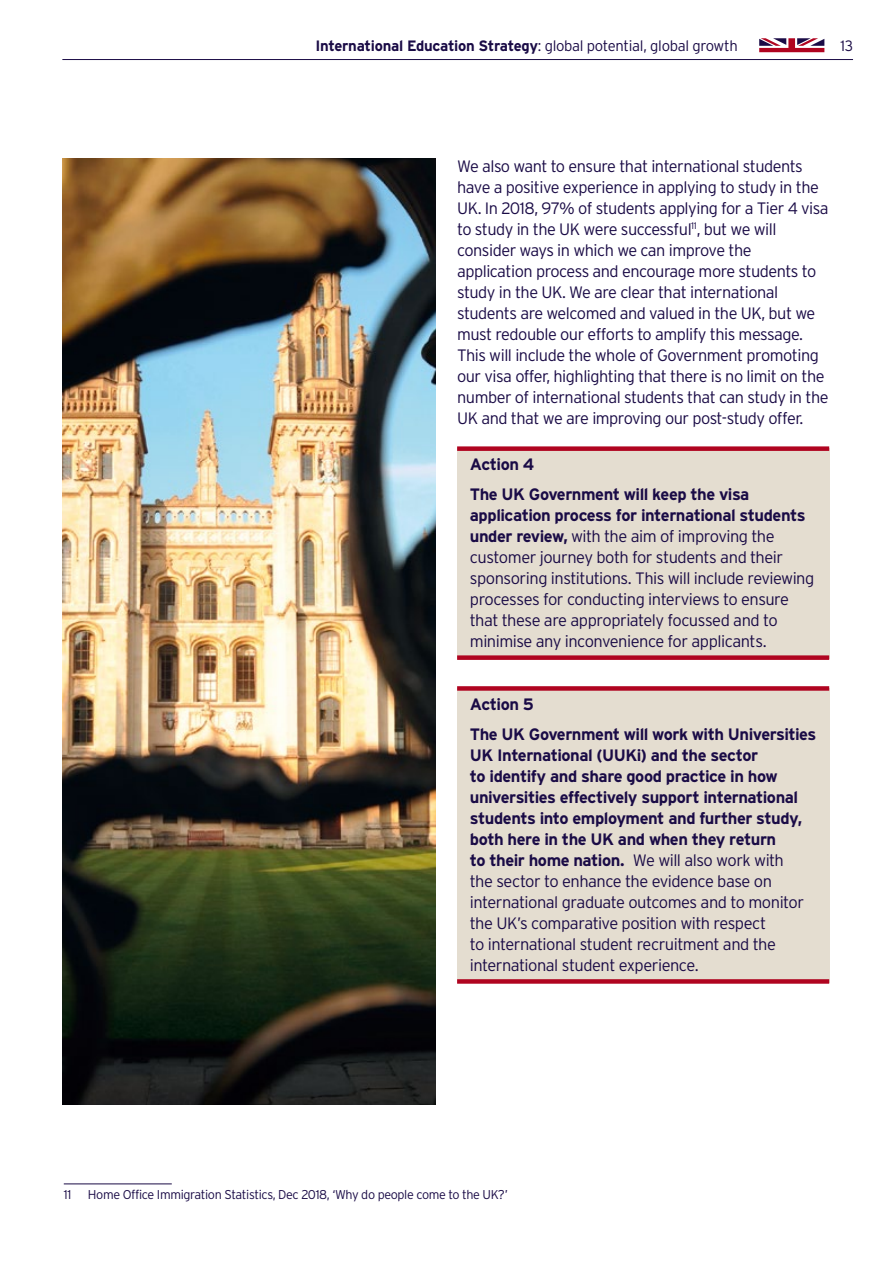
<style>
.page{position:relative;width:893px;height:1263px;background:#fff}
.page>*{position:absolute;margin:0;border:0;box-sizing:border-box;transform-origin:0 0}
.Body_Copy_11pt{font:300 16.5px/21px "Interstate";letter-spacing:-.03em;color:#1a0b46}
.Body_Shaded_Red_Bo{font:700 16.5px/21px "Interstate";letter-spacing:-.03em;color:#1a0b46}
.Body_Shaded_Red_Bo-2{font:300 16.5px/21px "Interstate";letter-spacing:-.03em;color:#1a0b46}
.Body_Red_Shaded{font:700 16.5px "Interstate";letter-spacing:-.03em;color:#1a0b46}
.t1{font:700 15px "Interstate";letter-spacing:-.02em;color:#1a0b46}
.t2{font:300 15px "Interstate";color:#1a0b46}
.Footnote_text{font:300 12.75px "Interstate";letter-spacing:-.03em;color:#1a0b46}
.s1{font-weight:300}
.s2{font-weight:700}
</style>
<div class="page">
<svg style="left:759px;top:38px;width:65px;height:14px"></svg>
<hr style="left:62px;top:59px;width:791px;height:1px;background:#1a0b46">
<hr style="left:64px;top:1183px;width:108px;height:1px;background:#1a0b46">
<div style="left:457px;top:449px;width:372px;height:210px;background:#e4ddd0"></div>
<div style="left:457px;top:446px;width:372px;height:5px;background:#b00420"></div>
<div style="left:457px;top:655px;width:372px;height:5px;background:#b00420"></div>
<div style="left:457px;top:688px;width:372px;height:294px;background:#e4ddd0"></div>
<div style="left:457px;top:686px;width:372px;height:5px;background:#b00420"></div>
<div style="left:457px;top:979px;width:372px;height:5px;background:#b00420"></div>
<img style="left:62px;top:159px;width:374px;height:945px">
<p class="t1" style="left:316px;top:38px;width:424px">International Education Strategy<span class="s1">: global potential, global growth</span></p>
<p class="t2" style="left:841px;top:38px;width:14px">13</p>
<p class="Body_Copy_11pt" style="left:457px;top:155px;width:373px">We also want to ensure that international students have a positive experience in applying to study in the UK. In 2018, 97% of students applying for a Tier 4 visa to study in the UK were successful<sup>11</sup>, but we will consider ways in which we can improve the application process and encourage more students to study in the UK. We are clear that international students are welcomed and valued in the UK, but we must redouble our efforts to amplify this message.<br>This will include the whole of Government promoting our visa offer, highlighting that there is no limit on the number of international students that can study in the UK and that we are improving our post-study offer.</p>
<p class="Body_Red_Shaded" style="left:470px;top:455px;width:66px">Action 4</p>
<p class="Body_Shaded_Red_Bo-2" style="left:470px;top:483px;width:346px"><span class="s2">The UK Government will keep the visa application process for international students under review,</span> with the aim of improving the customer journey both for students and their sponsoring institutions. This will include reviewing processes for conducting interviews to ensure that these are appropriately focussed and to minimise any inconvenience for applicants.</p>
<p class="Body_Red_Shaded" style="left:470px;top:695px;width:66px">Action 5</p>
<p class="Body_Shaded_Red_Bo" style="left:470px;top:723px;width:348px">The UK Government will work with Universities UK International (UUKi) and the sector<br>to identify and share good practice in how universities effectively support international students into employment and further study, both here in the UK and when they return<br>to their home nation. <span class="s1">We will also work with<br>the sector to enhance the evidence base on international graduate outcomes and to monitor the UK’s comparative position with respect<br>to international student recruitment and the international student experience.</span></p>
<p class="Footnote_text" style="left:64px;top:1187px;width:9px">11</p>
<p class="Footnote_text" style="left:88px;top:1187px;width:421px">Home Office Immigration Statistics, Dec 2018, ‘Why do people come to the UK?’</p>
</div>
